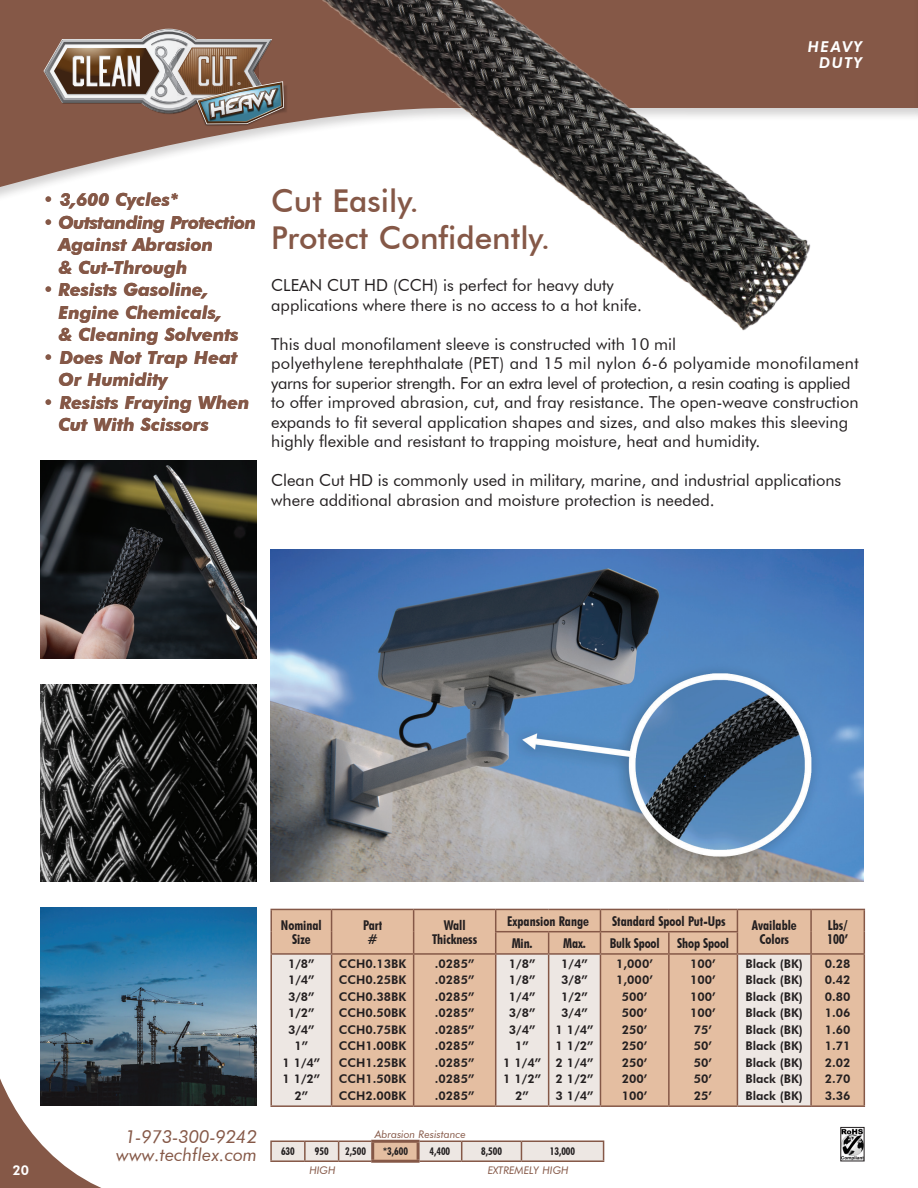
<style>
.page{position:relative;width:918px;height:1188px;background:#fff}
.page>*{position:absolute;margin:0;border:0;box-sizing:border-box;transform-origin:0 0}
.t1{font:500 31.5px/37.5px "Futura BT";color:#855847}
.t2{font:italic 700 18px/22.5px "Futura BT";color:#855847}
.t3{font:italic 18px/18px "Futura BT";color:#855847;text-align:center}
.t4{font:16.5px/19.5px "Futura BT";color:#231f20}
.t5{font:italic 800 15px/16.5px "Futura BT";letter-spacing:.1em;color:#fff;text-align:right}
.t6{font:700 condensed 13.5px/13.5px "Futura BT";color:#231f20;text-align:center}
.t7{font:800 13.5px "Futura BT";color:#fff}
.t8{font:800 12px/16.5px "Futura BT";color:#231f20;text-align:center}
.t9{font:italic 10.5px "Futura BT";color:#855847}
.t10{font:700 condensed 10.5px "Futura BT";color:#231f20}
</style>
<div class="page">
<svg style="left:0;top:0;width:913px;height:191px;fill:#855847"></svg>
<div style="left:913px;top:0;width:5px;height:204px;background:#231f20;opacity:.2"></div>
<svg style="left:917px;top:0;width:1px;height:191px"></svg>
<svg style="left:44px;top:29px;width:141px;height:95px"></svg>
<div style="left:272px;top:910px;width:592px;height:195px;background:#e4bea1"></div>
<svg style="left:272px;top:955px;width:538px;height:150px;background:#e7cfbd"></svg>
<hr style="left:270px;top:909px;width:62px;height:1px;background:#855847">
<hr style="left:270px;top:910px;width:2px;height:22px;background:#855847">
<hr style="left:332px;top:909px;width:82px;height:1px;background:#855847">
<hr style="left:414px;top:909px;width:82px;height:1px;background:#855847">
<hr style="left:496px;top:909px;width:53px;height:1px;background:#855847">
<hr style="left:549px;top:909px;width:51px;height:1px;background:#855847">
<hr style="left:600px;top:909px;width:69px;height:1px;background:#855847">
<hr style="left:669px;top:909px;width:68px;height:1px;background:#855847">
<hr style="left:737px;top:909px;width:74px;height:1px;background:#855847">
<hr style="left:811px;top:909px;width:54px;height:1px;background:#855847">
<hr style="left:810px;top:910px;width:2px;height:22px;background:#855847">
<hr style="left:270px;top:932px;width:2px;height:21px;background:#855847">
<svg style="left:331px;top:910px;width:1px;height:43px"></svg>
<svg style="left:413px;top:910px;width:1px;height:43px"></svg>
<hr style="left:495px;top:931px;width:54px;height:1px;background:#855847">
<svg style="left:495px;top:910px;width:1px;height:43px"></svg>
<hr style="left:549px;top:931px;width:51px;height:1px;background:#855847">
<svg style="left:548px;top:932px;width:1px;height:21px"></svg>
<hr style="left:600px;top:931px;width:69px;height:1px;background:#855847">
<svg style="left:600px;top:910px;width:1px;height:43px"></svg>
<hr style="left:669px;top:931px;width:69px;height:1px;background:#855847">
<hr style="left:668px;top:932px;width:2px;height:21px;background:#855847">
<svg style="left:737px;top:910px;width:1px;height:43px"></svg>
<hr style="left:810px;top:932px;width:2px;height:21px;background:#855847">
<svg style="left:864px;top:910px;width:1px;height:43px"></svg>
<hr style="left:668px;top:955px;width:2px;height:150px;background:#855847">
<hr style="left:737px;top:955px;width:1px;height:150px;background:#855847">
<hr style="left:810px;top:955px;width:2px;height:150px;background:#855847">
<hr style="left:413px;top:955px;width:1px;height:150px;background:#855847">
<hr style="left:495px;top:955px;width:1px;height:150px;background:#855847">
<hr style="left:548px;top:955px;width:1px;height:150px;background:#855847">
<hr style="left:600px;top:955px;width:1px;height:150px;background:#855847">
<hr style="left:331px;top:955px;width:1px;height:150px;background:#855847">
<hr style="left:270px;top:953px;width:62px;height:2px;background:#855847">
<hr style="left:270px;top:955px;width:2px;height:150px;background:#855847">
<hr style="left:332px;top:953px;width:82px;height:2px;background:#855847">
<hr style="left:414px;top:953px;width:82px;height:2px;background:#855847">
<hr style="left:496px;top:953px;width:53px;height:2px;background:#855847">
<hr style="left:549px;top:953px;width:51px;height:2px;background:#855847">
<hr style="left:600px;top:953px;width:69px;height:2px;background:#855847">
<hr style="left:669px;top:953px;width:68px;height:2px;background:#855847">
<hr style="left:737px;top:953px;width:74px;height:2px;background:#855847">
<hr style="left:811px;top:953px;width:54px;height:2px;background:#855847">
<hr style="left:864px;top:955px;width:1px;height:150px;background:#855847">
<hr style="left:270px;top:1105px;width:62px;height:2px;background:#855847">
<hr style="left:332px;top:1105px;width:82px;height:2px;background:#855847">
<hr style="left:414px;top:1105px;width:82px;height:2px;background:#855847">
<hr style="left:496px;top:1105px;width:53px;height:2px;background:#855847">
<hr style="left:549px;top:1105px;width:51px;height:2px;background:#855847">
<hr style="left:600px;top:1105px;width:69px;height:2px;background:#855847">
<hr style="left:669px;top:1105px;width:68px;height:2px;background:#855847">
<hr style="left:737px;top:1105px;width:74px;height:2px;background:#855847">
<hr style="left:811px;top:1105px;width:54px;height:2px;background:#855847">
<img style="left:185px;top:0;width:716px;height:331px">
<hr style="left:270px;top:1160px;width:35px;height:2px;background:#855847">
<hr style="left:305px;top:1160px;width:34px;height:2px;background:#855847">
<hr style="left:339px;top:1160px;width:32px;height:2px;background:#855847">
<hr style="left:462px;top:1160px;width:59px;height:2px;background:#855847">
<hr style="left:521px;top:1160px;width:83px;height:2px;background:#855847">
<svg style="left:270px;top:1141px;width:334px;height:20px;background:#e2d5cd"></svg>
<hr style="left:420px;top:1160px;width:42px;height:2px;background:#855847">
<hr style="left:371px;top:1140px;width:49px;height:3px;background:#855847">
<hr style="left:371px;top:1143px;width:3px;height:17px;background:#855847">
<hr style="left:417px;top:1143px;width:3px;height:17px;background:#855847">
<hr style="left:371px;top:1160px;width:49px;height:3px;background:#855847">
<img style="left:270px;top:549px;width:594px;height:332px">
<img style="left:843px;top:1129px;width:19px;height:30px">
<div style="left:841px;top:1127px;width:23px;height:34px;border:1px solid #231f20"></div>
<img style="left:41px;top:460px;width:216px;height:198px">
<img style="left:41px;top:685px;width:216px;height:197px">
<img style="left:41px;top:908px;width:216px;height:197px">
<svg style="left:0;top:1037px;width:147px;height:151px"></svg>
<p class="t5" style="left:808px;top:38px;width:56px">HEAVY<br>DUTY</p>
<p class="t2" style="left:43px;top:188px;width:137px">• 3,600 Cycles*</p>
<p class="t2" style="left:59px;top:211px;width:199px;text-indent:-15px">• Outstanding Protection<br>Against Abrasion<br>&amp; Cut-Through</p>
<p class="t2" style="left:59px;top:278px;width:182px;text-indent:-15px">• Resists Gasoline,<br>Engine Chemicals, &amp; Cleaning Solvents</p>
<p class="t2" style="left:59px;top:346px;width:180px;text-indent:-15px">• Does Not Trap Heat<br>Or Humidity</p>
<p class="t2" style="left:59px;top:391px;width:193px;text-indent:-15px">• Resists Fraying When<br>Cut With Scissors</p>
<h1 class="t1" style="left:271px;top:182px;width:281px">Cut Easily.<br>Protect Confidently.</h1>
<p class="t4" style="left:271px;top:276px;width:372px">CLEAN CUT HD (CCH) is perfect for heavy duty applications where there is no access to a hot knife.</p>
<p class="t4" style="left:271px;top:334px;width:589px">This dual monofilament sleeve is constructed with 10 mil<br>polyethylene terephthalate (PET) and 15 mil nylon 6-6 polyamide monofilament yarns for superior strength. For an extra level of protection, a resin coating is applied to offer improved abrasion, cut, and fray resistance. The open-weave construction expands to fit several application shapes and sizes, and also makes this sleeving highly flexible and resistant to trapping moisture, heat and humidity.</p>
<p class="t4" style="left:271px;top:471px;width:572px">Clean Cut HD is commonly used in military, marine, and industrial applications where additional abrasion and moisture protection is needed.</p>
<p class="t7" style="left:12px;top:1161px;width:18px">20</p>
<p class="t3" style="left:116px;top:1127px;width:142px">1-973-300-9242 www.techflex.com</p>
<p class="t6" style="left:281px;top:918px;width:42px">Nominal<br>Size</p>
<p class="t6" style="left:363px;top:918px;width:21px">Part #</p>
<p class="t6" style="left:432px;top:918px;width:47px">Wall<br>Thickness</p>
<p class="t6" style="left:507px;top:914px;width:83px">Expansion Range</p>
<p class="t6" style="left:612px;top:914px;width:115px">Standard Spool Put-Ups</p>
<p class="t6" style="left:752px;top:918px;width:47px">Available<br>Colors</p>
<p class="t6" style="left:828px;top:918px;width:21px">Lbs/</p>
<p class="t6" style="left:512px;top:936px;width:22px">Min.</p>
<p class="t6" style="left:563px;top:936px;width:24px">Max.</p>
<p class="t6" style="left:827px;top:932px;width:23px">100’</p>
<p class="t6" style="left:610px;top:936px;width:51px">Bulk Spool</p>
<p class="t6" style="left:677px;top:936px;width:53px">Shop Spool</p>
<p class="t8" style="left:282px;top:955px;width:39px">1/8”<br>1/4”<br>3/8”<br>1/2”<br>3/4”<br>1”<br>1 1/4”<br>1 1/2”<br>2”</p>
<p class="t8" style="left:339px;top:955px;width:69px;text-align:justify">CCH0.13BK CCH0.25BK CCH0.38BK CCH0.50BK CCH0.75BK CCH1.00BK CCH1.25BK CCH1.50BK CCH2.00BK</p>
<p class="t8" style="left:435px;top:955px;width:41px;text-align:justify">.0285” .0285” .0285” .0285” .0285” .0285” .0285” .0285” .0285”</p>
<p class="t8" style="left:503px;top:955px;width:39px">1/8”<br>1/8”<br>1/4”<br>3/8”<br>3/4”<br>1”<br>1 1/4”<br>1 1/2”<br>2”</p>
<p class="t8" style="left:556px;top:955px;width:39px">1/4”<br>3/8”<br>1/2”<br>3/4”<br>1 1/4”<br>1 1/2”<br>2 1/4”<br>2 1/2”<br>3 1/4”</p>
<p class="t8" style="left:616px;top:955px;width:38px">1,000’<br>1,000’<br>500’<br>500’<br>250’<br>250’<br>250’<br>200’<br>100’</p>
<p class="t8" style="left:690px;top:955px;width:27px">100’<br>100’<br>100’<br>100’<br>75’<br>50’<br>50’<br>50’<br>25’</p>
<p class="t8" style="left:746px;top:955px;width:59px;text-align:justify">Black (BK)<br>Black (BK)<br>Black (BK)<br>Black (BK)<br>Black (BK)<br>Black (BK)<br>Black (BK)<br>Black (BK)<br>Black (BK)</p>
<p class="t8" style="left:825px;top:955px;width:27px;text-align:justify">0.28<br>0.42<br>0.80<br>1.06<br>1.60<br>1.71<br>2.02<br>2.70<br>3.36</p>
<p class="t9" style="left:375px;top:1128px;width:92px">Abrasion Resistance</p>
<p class="t10" style="left:281px;top:1145px;width:15px">630</p>
<p class="t10" style="left:315px;top:1145px;width:15px">950</p>
<p class="t10" style="left:345px;top:1145px;width:22px">2,500</p>
<p class="t10" style="left:383px;top:1145px;width:27px">*3,600</p>
<p class="t10" style="left:429px;top:1145px;width:22px">4,400</p>
<p class="t10" style="left:481px;top:1145px;width:22px">8,500</p>
<p class="t10" style="left:550px;top:1145px;width:27px">13,000</p>
<p class="t9" style="left:309px;top:1164px;width:28px">HIGH</p>
<p class="t9" style="left:488px;top:1164px;width:82px">EXTREMELY HIGH</p>
</div>
